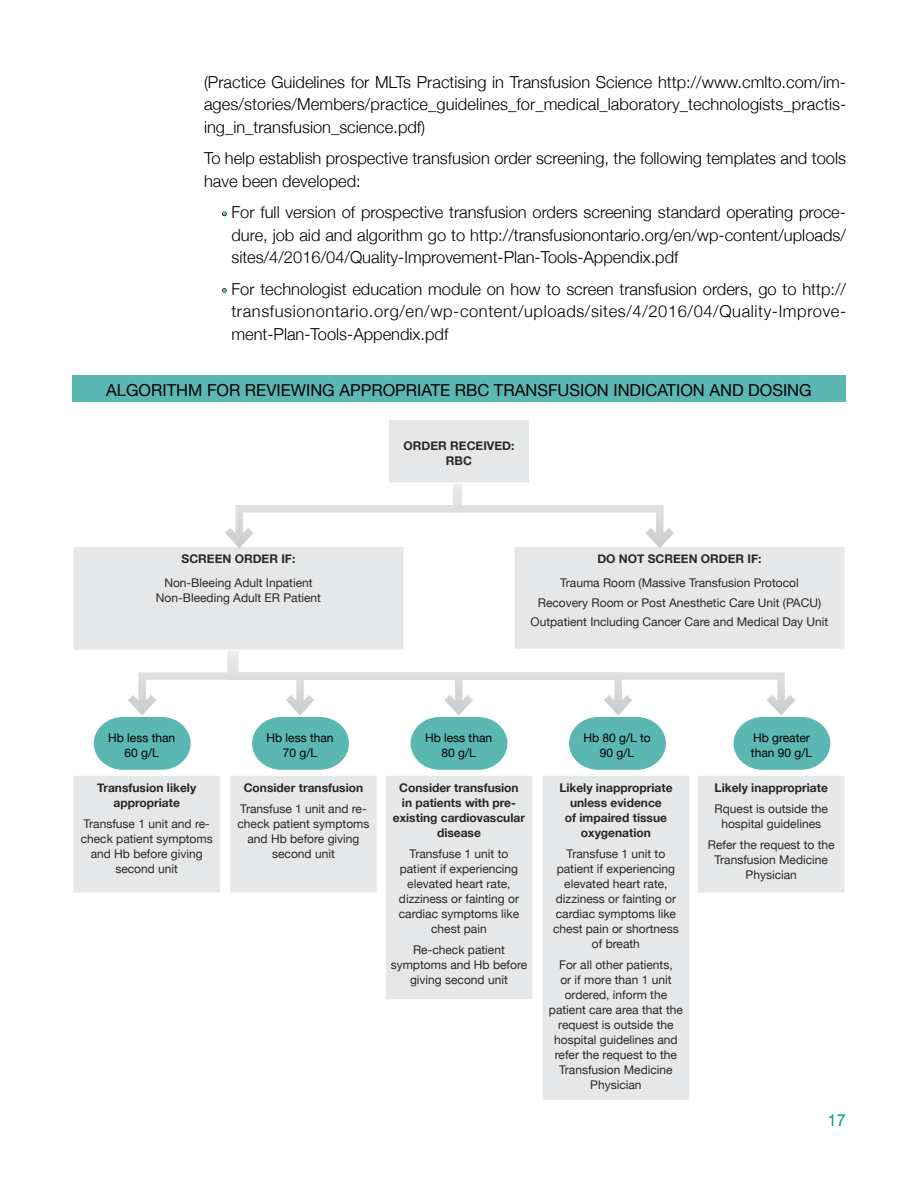
<style>
.page{position:relative;width:918px;height:1188px;background:#fff}
.page>*{position:absolute;margin:0;border:0;box-sizing:border-box;transform-origin:0 0}
.t1{font:300 16.5px/22.5px "Helvetica Neue";color:#000;text-align:justify}
.t2{font:16.5px "Helvetica Neue";color:#000}
.t3{font:300 16.5px "Helvetica Neue";color:#00a299}
.t4{font:12px/15px "Helvetica Neue";color:#282828;text-align:center}
.t5{font:700 12px/15px "Helvetica Neue";color:#282828;text-align:center}
.t6{font:12px/15px "Helvetica Neue";color:#000;text-align:center}
.s1{font-family:"Myriad Pro";font-weight:400;font-size:17.25px;color:#5ab7b2}
</style>
<div class="page">
<svg style="left:222px;top:212px;width:4px;height:4px"></svg>
<svg style="left:222px;top:288px;width:4px;height:4px"></svg>
<div style="left:72px;top:375px;width:774px;height:27px;background:#5ab7b2"></div>
<div style="left:388px;top:419px;width:142px;height:64px;background:#e6e7e8"></div>
<div style="left:388px;top:418px;width:142px;height:66px;border:2px solid #fff"></div>
<div style="left:73px;top:546px;width:331px;height:104px;background:#e6e7e8"></div>
<div style="left:72px;top:545px;width:333px;height:106px;border:2px solid #fff"></div>
<div style="left:514px;top:546px;width:331px;height:103px;background:#e6e7e8"></div>
<div style="left:513px;top:545px;width:333px;height:105px;border:2px solid #fff"></div>
<svg style="left:217px;top:476px;width:465px;height:78px"></svg>
<div style="left:73px;top:775px;width:148px;height:118px;background:#e6e7e8"></div>
<div style="left:72px;top:774px;width:149px;height:120px;border:2px solid #fff"></div>
<div style="left:230px;top:775px;width:147px;height:118px;background:#e6e7e8"></div>
<div style="left:229px;top:774px;width:149px;height:120px;border:2px solid #fff"></div>
<div style="left:385px;top:775px;width:148px;height:225px;background:#e6e7e8"></div>
<div style="left:384px;top:774px;width:150px;height:227px;border:2px solid #fff"></div>
<div style="left:542px;top:775px;width:148px;height:326px;background:#e6e7e8"></div>
<div style="left:541px;top:774px;width:150px;height:328px;border:2px solid #fff"></div>
<div style="left:697px;top:775px;width:148px;height:118px;background:#e6e7e8"></div>
<div style="left:697px;top:774px;width:149px;height:120px;border:2px solid #fff"></div>
<svg style="left:92px;top:644px;width:741px;height:126px"></svg>
<h1 class="t1" style="left:204px;top:70px;width:644px">(Practice Guidelines for MLTs Practising in Transfusion Science http://www.cmlto.com/im&shy;ages/stories/Members/practice_guidelines_for_medical_laboratory_technologists_practis&shy;ing_in_transfusion_science.pdf)</h1>
<h1 class="t1" style="left:204px;top:146px;width:644px">To help establish prospective transfusion order screening, the following templates and tools have been developed:</h1>
<p class="t1" style="left:231px;top:200px;width:616px;text-indent:-9px"><span class="s1">•</span> For full version of prospective transfusion orders screening standard operating proce&shy;dure, job aid and algorithm go to http://transfusionontario.org/en/wp-content/uploads/ sites/4/2016/04/Quality-Improvement-Plan-Tools-Appendix.pdf</p>
<h1 class="t1" style="left:231px;top:277px;width:616px;text-indent:-9px"><span class="s1">•</span> For technologist education module on how to screen transfusion orders, go to http:// transfusionontario.org/en/wp-content/uploads/sites/4/2016/04/Quality-Improve&shy;ment-Plan-Tools-Appendix.pdf</h1>
<h1 class="t2" style="left:106px;top:379px;width:707px">ALGORITHM FOR REVIEWING APPROPRIATE RBC TRANSFUSION INDICATION AND DOSING</h1>
<p class="t5" style="left:182px;top:552px;width:115px">SCREEN ORDER IF:</p>
<p class="t4" style="left:156px;top:576px;width:167px">Non-Bleeing Adult Inpatient<br>Non-Bleeding Adult ER Patient</p>
<p class="t5" style="left:404px;top:438px;width:112px">ORDER RECEIVED:<br>RBC</p>
<p class="t5" style="left:597px;top:552px;width:166px">DO NOT SCREEN ORDER IF:</p>
<p class="t4" style="left:531px;top:574px;width:299px;line-height:19.5px">Trauma Room (Massive Transfusion Protocol<br>Recovery Room or Post Anesthetic Care Unit (PACU)<br>Outpatient Including Cancer Care and Medical Day Unit</p>
<p class="t6" style="left:108px;top:731px;width:69px">Hb less than<br>60 g/L</p>
<p class="t6" style="left:267px;top:731px;width:69px">Hb less than<br>70 g/L</p>
<p class="t6" style="left:425px;top:731px;width:69px">Hb less than<br>80 g/L</p>
<p class="t6" style="left:583px;top:731px;width:69px">Hb 80 g/L to<br>90 g/L</p>
<p class="t6" style="left:751px;top:731px;width:63px;text-align:left">Hb greater than 90 g/L</p>
<p class="t5" style="left:97px;top:781px;width:101px">Transfusion likely appropriate</p>
<p class="t4" style="left:81px;top:817px;width:134px">Transfuse 1 unit and re&shy;check patient symptoms and Hb before giving second unit</p>
<p class="t5" style="left:244px;top:781px;width:121px">Consider transfusion</p>
<p class="t4" style="left:237px;top:802px;width:134px">Transfuse 1 unit and re&shy;check patient symptoms and Hb before giving second unit</p>
<p class="t5" style="left:393px;top:781px;width:134px">Consider transfusion in patients with pre&shy;existing cardiovascular disease</p>
<p class="t4" style="left:399px;top:847px;width:122px">Transfuse 1 unit to patient if experiencing elevated heart rate, dizziness or fainting or cardiac symptoms like chest pain</p>
<p class="t4" style="left:391px;top:943px;width:138px">Re-check patient symptoms and Hb before giving second unit</p>
<p class="t5" style="left:559px;top:781px;width:115px">Likely inappropriate unless evidence<br>of impaired tissue oxygenation</p>
<p class="t4" style="left:553px;top:847px;width:127px">Transfuse 1 unit to patient if experiencing elevated heart rate, dizziness or fainting or cardiac symptoms like chest pain or shortness of breath</p>
<p class="t4" style="left:549px;top:958px;width:136px">For all other patients,<br>or if more than 1 unit ordered, inform the patient care area that the request is outside the hospital guidelines and refer the request to the<br>Transfusion Medicine<br>Physician</p>
<p class="t5" style="left:715px;top:781px;width:115px">Likely inappropriate</p>
<p class="t4" style="left:715px;top:802px;width:115px">Rquest is outside the hospital guidelines</p>
<p class="t4" style="left:708px;top:838px;width:128px">Refer the request to the<br>Transfusion Medicine<br>Physician</p>
<h1 class="t3" style="left:828px;top:1107px;width:20px">17</h1>
</div>
